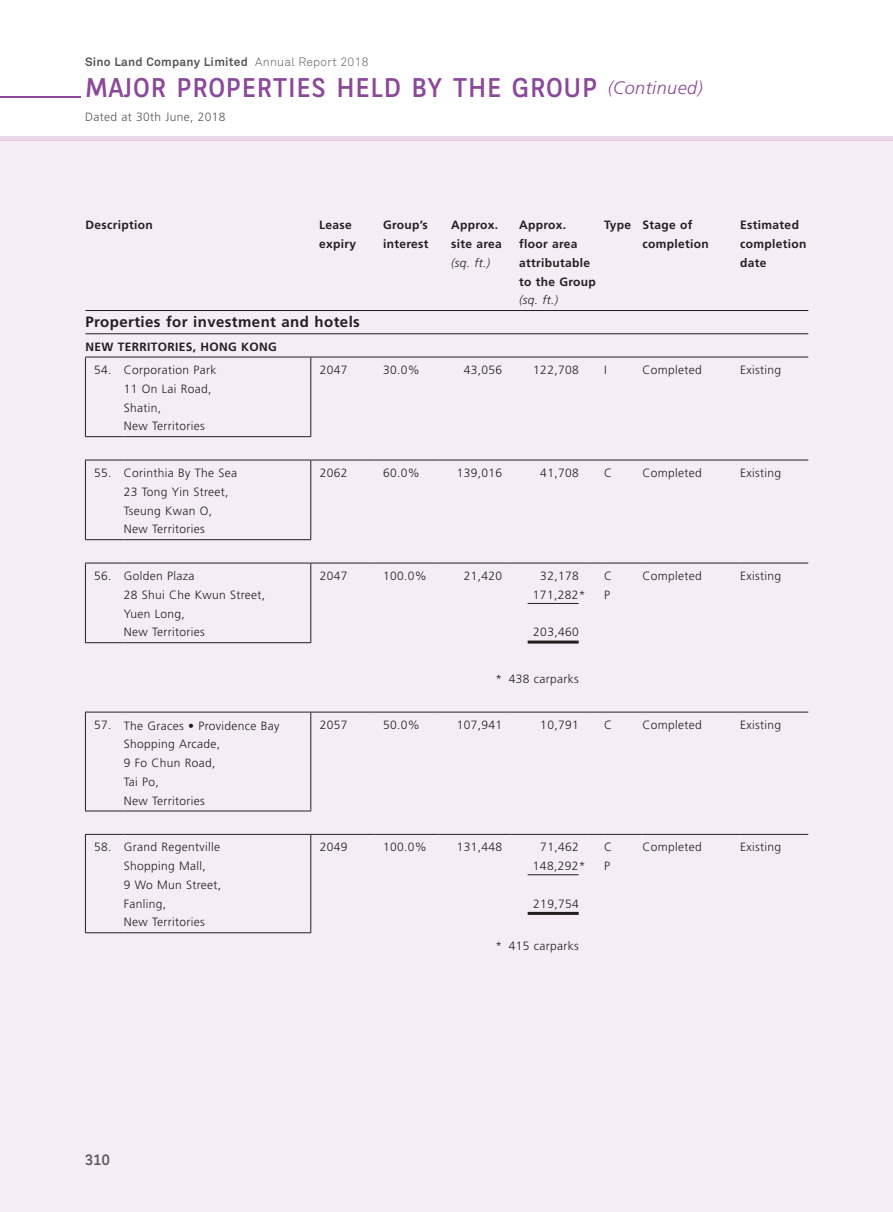
<style>
.page{position:relative;width:893px;height:1212px;background:#fff}
.page>*{position:absolute;margin:0;border:0;box-sizing:border-box;transform-origin:0 0}
.t1{font:27px "BNPP Sans";letter-spacing:.025em;color:#8b4999}
.t2{font:700 15px "Frutiger LT Std";letter-spacing:.03em;color:#231f20}
.t3{font:15px "BNPP Sans";color:#57585a}
.t4{font:300 12px/18.8px "Frutiger LT Std";letter-spacing:.03em;color:#231f20}
.t5{font:700 12px/18.8px "Frutiger LT Std";letter-spacing:.03em;color:#231f20}
.t6{font:700 12px "Akkurat Pro";letter-spacing:.02em;color:#57585a}
.t7{font:300 12px "Frutiger LT Std";letter-spacing:.03em;color:#57585a}
.t8{font:italic 300 12px "Frutiger LT Std";color:#231f20}
.s1{font-family:"Akkurat Light Pro";font-weight:400}
.s2{font-family:"Frutiger LT Std";font-weight:300;font-style:italic;font-size:18px}
.s3{font-weight:300;font-style:italic}
</style>
<div class="page">
<div style="left:0;top:140px;width:893px;height:1072px;background:#f6ecf5"></div>
<hr style="left:0;top:136px;width:893px;height:4px;background:#ebd9eb">
<hr style="left:0;top:96px;width:81px;height:1px;background:#8b4999">
<hr style="left:85px;top:642px;width:39px;height:1px;background:#231f20">
<hr style="left:124px;top:642px;width:187px;height:1px;background:#231f20">
<hr style="left:85px;top:357px;width:1px;height:79px;background:#231f20">
<hr style="left:310px;top:357px;width:1px;height:79px;background:#231f20">
<hr style="left:85px;top:436px;width:39px;height:1px;background:#231f20">
<hr style="left:124px;top:436px;width:187px;height:1px;background:#231f20">
<hr style="left:85px;top:460px;width:1px;height:79px;background:#231f20">
<hr style="left:310px;top:460px;width:1px;height:79px;background:#231f20">
<hr style="left:85px;top:539px;width:39px;height:1px;background:#231f20">
<hr style="left:124px;top:539px;width:187px;height:1px;background:#231f20">
<hr style="left:85px;top:460px;width:39px;height:1px;background:#231f20">
<hr style="left:124px;top:460px;width:187px;height:1px;background:#231f20">
<hr style="left:311px;top:460px;width:64px;height:1px;background:#231f20">
<hr style="left:375px;top:460px;width:63px;height:1px;background:#231f20">
<hr style="left:438px;top:460px;width:73px;height:1px;background:#231f20">
<hr style="left:511px;top:460px;width:76px;height:1px;background:#231f20">
<svg style="left:587px;top:460px;width:17px;height:1px"></svg>
<hr style="left:604px;top:460px;width:38px;height:1px;background:#231f20">
<hr style="left:642px;top:460px;width:98px;height:1px;background:#231f20">
<hr style="left:740px;top:460px;width:68px;height:1px;background:#231f20">
<hr style="left:85px;top:563px;width:1px;height:79px;background:#231f20">
<hr style="left:310px;top:563px;width:1px;height:79px;background:#231f20">
<hr style="left:85px;top:563px;width:39px;height:1px;background:#231f20">
<hr style="left:124px;top:563px;width:187px;height:1px;background:#231f20">
<hr style="left:311px;top:563px;width:64px;height:1px;background:#231f20">
<hr style="left:375px;top:563px;width:63px;height:1px;background:#231f20">
<hr style="left:438px;top:563px;width:73px;height:1px;background:#231f20">
<hr style="left:511px;top:563px;width:76px;height:1px;background:#231f20">
<svg style="left:587px;top:563px;width:17px;height:1px"></svg>
<hr style="left:642px;top:563px;width:98px;height:1px;background:#231f20">
<hr style="left:740px;top:563px;width:68px;height:1px;background:#231f20">
<hr style="left:85px;top:712px;width:1px;height:99px;background:#231f20">
<hr style="left:310px;top:712px;width:1px;height:99px;background:#231f20">
<hr style="left:85px;top:811px;width:39px;height:1px;background:#231f20">
<hr style="left:124px;top:811px;width:187px;height:1px;background:#231f20">
<hr style="left:85px;top:712px;width:39px;height:1px;background:#231f20">
<hr style="left:124px;top:712px;width:187px;height:1px;background:#231f20">
<hr style="left:311px;top:712px;width:64px;height:1px;background:#231f20">
<hr style="left:375px;top:712px;width:63px;height:1px;background:#231f20">
<hr style="left:438px;top:712px;width:73px;height:1px;background:#231f20">
<hr style="left:511px;top:712px;width:76px;height:1px;background:#231f20">
<svg style="left:587px;top:712px;width:17px;height:1px"></svg>
<hr style="left:604px;top:712px;width:38px;height:1px;background:#231f20">
<hr style="left:642px;top:712px;width:98px;height:1px;background:#231f20">
<hr style="left:740px;top:712px;width:68px;height:1px;background:#231f20">
<hr style="left:85px;top:835px;width:1px;height:97px;background:#231f20">
<hr style="left:310px;top:835px;width:1px;height:97px;background:#231f20">
<hr style="left:85px;top:932px;width:39px;height:1px;background:#231f20">
<hr style="left:124px;top:932px;width:187px;height:1px;background:#231f20">
<hr style="left:85px;top:834px;width:39px;height:1px;background:#231f20">
<hr style="left:124px;top:834px;width:187px;height:1px;background:#231f20">
<hr style="left:311px;top:834px;width:64px;height:1px;background:#231f20">
<hr style="left:375px;top:834px;width:63px;height:1px;background:#231f20">
<hr style="left:438px;top:834px;width:73px;height:1px;background:#231f20">
<hr style="left:511px;top:834px;width:76px;height:1px;background:#231f20">
<svg style="left:587px;top:834px;width:17px;height:1px"></svg>
<hr style="left:642px;top:834px;width:98px;height:1px;background:#231f20">
<hr style="left:740px;top:834px;width:68px;height:1px;background:#231f20">
<hr style="left:604px;top:563px;width:38px;height:1px;background:#231f20">
<hr style="left:604px;top:834px;width:38px;height:1px;background:#231f20">
<hr style="left:85px;top:310px;width:723px;height:1px;background:#231f20">
<hr style="left:85px;top:333px;width:723px;height:1px;background:#231f20">
<hr style="left:85px;top:357px;width:723px;height:1px;background:#231f20">
<hr style="left:528px;top:603px;width:51px;height:1px;background:#231f20">
<hr style="left:528px;top:640px;width:51px;height:3px;background:#231f20">
<hr style="left:528px;top:874px;width:51px;height:1px;background:#231f20">
<hr style="left:528px;top:912px;width:51px;height:3px;background:#231f20">
<p class="t6" style="left:85px;top:54px;width:285px">Sino Land Company Limited <span class="s1">Annual Report 2018</span></p>
<h1 class="t1" style="left:85px;top:70px;width:619px">MAJOR PROPERTIES HELD BY THE GROUP <span class="s2">(Continued)</span></h1>
<p class="t7" style="left:85px;top:110px;width:142px">Dated at 30th June, 2018</p>
<p class="t5" style="left:85px;top:216px;width:69px">Description</p>
<p class="t5" style="left:319px;top:216px;width:39px">Lease expiry</p>
<p class="t5" style="left:383px;top:216px;width:47px">Group’s interest</p>
<p class="t5" style="left:451px;top:216px;width:52px">Approx. site area <span class="s3">(sq. ft.)</span></p>
<p class="t5" style="left:519px;top:216px;width:78px">Approx. floor area attributable to the Group</p>
<p class="t5" style="left:642px;top:216px;width:68px;text-indent:-38px">Type Stage of completion</p>
<p class="t5" style="left:740px;top:216px;width:68px">Estimated completion date</p>
<p class="t8" style="left:519px;top:293px;width:41px">(sq. ft.)</p>
<p class="t2" style="left:85px;top:313px;width:276px">Properties for investment and hotels</p>
<p class="t5" style="left:85px;top:337px;width:41px">NEW TERRITORIES</p>
<p class="t5" style="left:193px;top:337px;width:86px">, HONG KONG</p>
<p class="t4" style="left:124px;top:361px;width:94px;text-indent:-29px">54. Corporation Park<br>11 On Lai Road,<br>Shatin,<br>New Territories</p>
<p class="t4" style="left:320px;top:361px;width:29px">2047</p>
<p class="t4" style="left:383px;top:361px;width:38px">30.0%</p>
<p class="t4" style="left:464px;top:361px;width:40px">43,056</p>
<p class="t4" style="left:533px;top:361px;width:47px">122,708</p>
<p class="t4" style="left:604px;top:361px;width:4px">I</p>
<p class="t4" style="left:642px;top:361px;width:61px">Completed</p>
<p class="t4" style="left:740px;top:361px;width:43px">Existing</p>
<p class="t4" style="left:124px;top:464px;width:115px;text-indent:-29px">55. Corinthia By The Sea<br>23 Tong Yin Street,<br>Tseung Kwan O,<br>New Territories</p>
<p class="t4" style="left:320px;top:464px;width:29px">2062</p>
<p class="t4" style="left:383px;top:464px;width:38px">60.0%</p>
<p class="t4" style="left:457px;top:464px;width:47px">139,016</p>
<p class="t4" style="left:540px;top:464px;width:40px">41,708</p>
<p class="t4" style="left:604px;top:464px;width:10px">C</p>
<p class="t4" style="left:642px;top:464px;width:61px">Completed</p>
<p class="t4" style="left:740px;top:464px;width:43px">Existing</p>
<p class="t4" style="left:124px;top:567px;width:143px;text-indent:-29px">56. Golden Plaza<br>28 Shui Che Kwun Street,<br>Yuen Long,<br>New Territories</p>
<p class="t4" style="left:320px;top:567px;width:29px">2047</p>
<p class="t4" style="left:383px;top:567px;width:45px">100.0%</p>
<p class="t4" style="left:464px;top:567px;width:40px">21,420</p>
<p class="t4" style="left:533px;top:567px;width:54px;text-align:center">32,178<br>171,282*</p>
<p class="t4" style="left:604px;top:567px;width:10px">C<br>P</p>
<p class="t4" style="left:642px;top:567px;width:61px">Completed</p>
<p class="t4" style="left:740px;top:567px;width:43px">Existing</p>
<p class="t4" style="left:533px;top:623px;width:47px">203,460</p>
<p class="t4" style="left:495px;top:669px;width:85px">* 438 carparks</p>
<p class="t4" style="left:124px;top:716px;width:157px;text-indent:-29px">57. The Graces • Providence Bay<br>Shopping Arcade,<br>9 Fo Chun Road,<br>Tai Po,<br>New Territories</p>
<p class="t4" style="left:320px;top:716px;width:29px">2057</p>
<p class="t4" style="left:383px;top:716px;width:38px">50.0%</p>
<p class="t4" style="left:457px;top:716px;width:47px">107,941</p>
<p class="t4" style="left:540px;top:716px;width:40px">10,791</p>
<p class="t4" style="left:604px;top:716px;width:10px">C</p>
<p class="t4" style="left:642px;top:716px;width:61px">Completed</p>
<p class="t4" style="left:740px;top:716px;width:43px">Existing</p>
<p class="t4" style="left:124px;top:838px;width:99px;text-indent:-29px">58. Grand Regentville<br>Shopping Mall,<br>9 Wo Mun Street,<br>Fanling,<br>New Territories</p>
<p class="t4" style="left:320px;top:838px;width:29px">2049</p>
<p class="t4" style="left:383px;top:838px;width:45px">100.0%</p>
<p class="t4" style="left:457px;top:838px;width:47px">131,448</p>
<p class="t4" style="left:533px;top:838px;width:54px;text-align:center">71,462<br>148,292*</p>
<p class="t4" style="left:604px;top:838px;width:10px">C<br>P</p>
<p class="t4" style="left:642px;top:838px;width:61px">Completed</p>
<p class="t4" style="left:740px;top:838px;width:43px">Existing</p>
<p class="t4" style="left:533px;top:894px;width:47px">219,754</p>
<p class="t3" style="left:85px;top:1150px;width:26px">310</p>
<p class="t4" style="left:495px;top:936px;width:85px">* 415 carparks</p>
</div>
